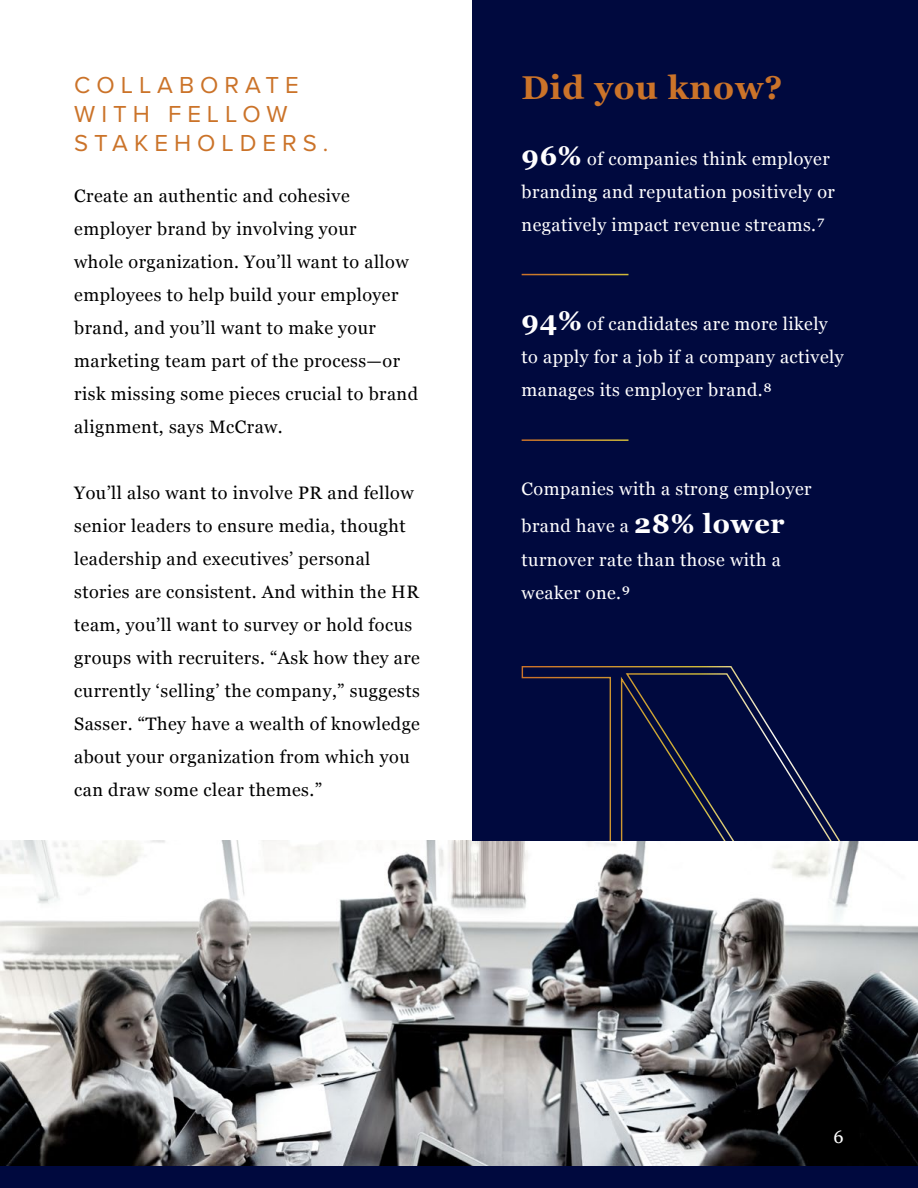
<style>
.page{position:relative;width:918px;height:1188px;background:#fff}
.page>*{position:absolute;margin:0;border:0;box-sizing:border-box;transform-origin:0 0}
.t1{font:700 33px "Georgia";letter-spacing:.025em;color:#cb7329}
.t2{font:24px/28.8px "Proxima Nova";letter-spacing:.25em;color:#cb7329}
.t3{font:18px/33px "Georgia";letter-spacing:.025em;color:#000}
.t4{font:18px/33px "Georgia";letter-spacing:.025em;color:#fff}
.s1{font-weight:700;font-size:27px}
</style>
<div class="page">
<img style="left:0;top:840px;width:918px;height:327px">
<div style="left:472px;top:0;width:446px;height:840px;background:#00093e"></div>
<div style="left:0;top:1167px;width:918px;height:21px;background:#00093e"></div>
<hr style="left:522px;top:274px;width:107px;height:1px;background:#fff">
<hr style="left:522px;top:439px;width:107px;height:2px;background:#fff">
<svg style="left:521px;top:666px;width:319px;height:174px"></svg>
<h2 class="t2" style="left:74px;top:70px;width:256px">COLLABORATE<br>WITH FELLOW<br>STAKEHOLDERS.</h2>
<p class="t3" style="left:74px;top:178px;width:345px">Create an authentic and cohesive employer brand by involving your<br>whole organization. You’ll want to allow employees to help build your employer brand, and you’ll want to make your marketing team part of the process—or risk missing some pieces crucial to brand alignment, says McCraw.</p>
<p class="t3" style="left:74px;top:475px;width:347px">You’ll also want to involve PR and fellow senior leaders to ensure media, thought leadership and executives’ personal stories are consistent. And within the HR team, you’ll want to survey or hold focus groups with recruiters. “Ask how they are currently ‘selling’ the company,” suggests Sasser. “They have a wealth of knowledge about your organization from which you can draw some clear themes.”</p>
<h1 class="t1" style="left:522px;top:63px;width:262px">Did you know?</h1>
<p class="t4" style="left:522px;top:142px;width:315px"><span class="s1">96%</span> of companies think employer branding and reputation positively or negatively impact revenue streams.⁷</p>
<p class="t4" style="left:522px;top:307px;width:323px"><span class="s1">94%</span> of candidates are more likely to apply for a job if a company actively manages its employer brand.⁸</p>
<p class="t4" style="left:522px;top:469px;width:291px;line-height:37.5px">Companies with a strong employer brand have a <span class="s1">28% lower</span></p>
<p class="t4" style="left:522px;top:542px;width:261px">turnover rate than those with a weaker one.⁹</p>
<p class="t4" style="left:834px;top:1120px;width:12px">6</p>
</div>
